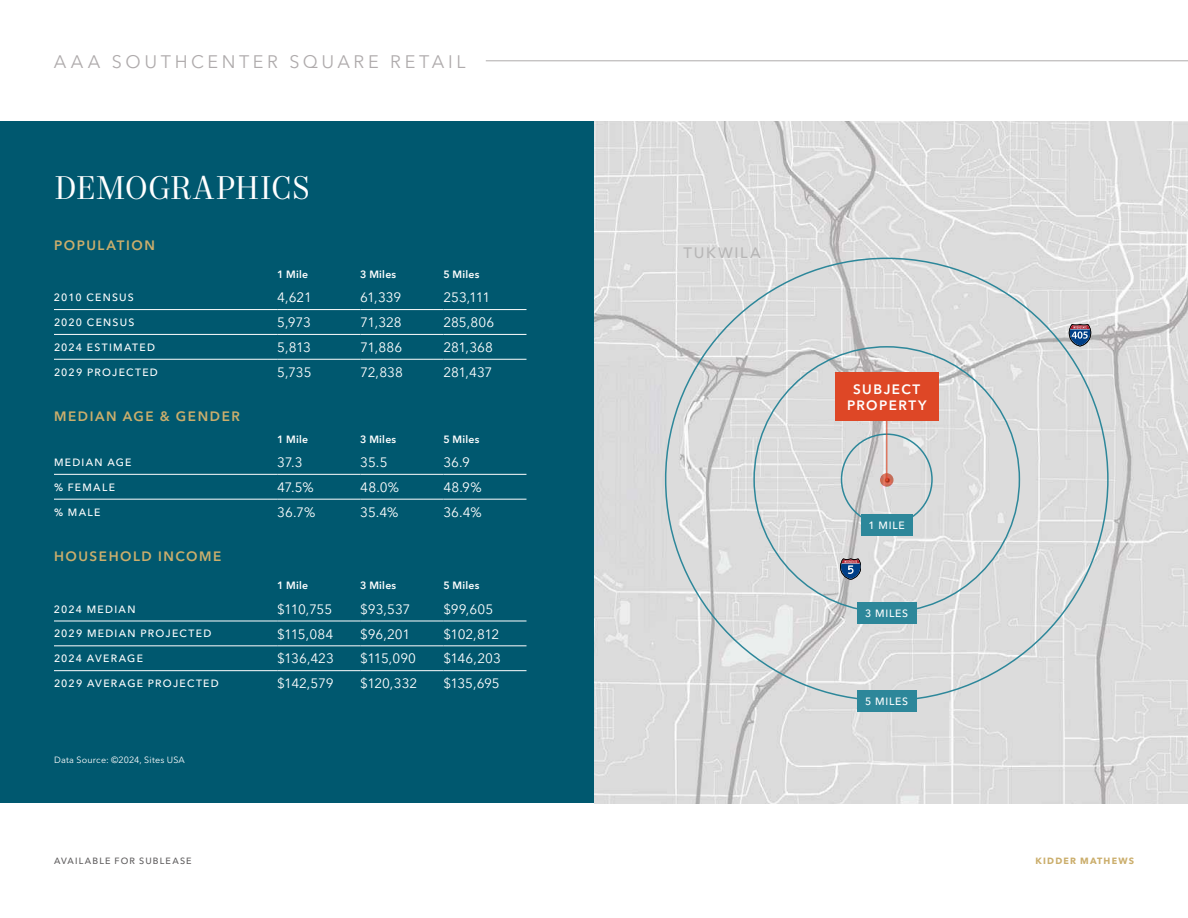
<style>
.page{position:relative;width:1188px;height:918px;background:#fff}
.page>*{position:absolute;margin:0;border:0;box-sizing:border-box;transform-origin:0 0}
.t1{font:33px "Mort Modern 08";color:#fff}
.t2{font:18px "Avenir Next LT Pro";letter-spacing:.2em;color:#afabac}
.t3{font:500 15px "Avenir Next LT Pro";letter-spacing:.11em;color:#b7b6b6}
.t4{font:13.5px "Avenir Next LT Pro";letter-spacing:-.01em;color:#fff}
.t5{font:600 13.5px "Avenir Next LT Pro";letter-spacing:.115em;color:#cbae6c}
.t6{font:600 13.5px/16.5px "Avenir Next LT Pro";letter-spacing:.105em;color:#fff;text-align:center}
.t7{font:500 10.5px "Avenir Next LT Pro";letter-spacing:.115em;color:#fff}
.t8{font:600 10.5px "Avenir Next LT Pro";letter-spacing:.025em;color:#fff}
.t9{font:9px "Avenir Next LT Pro";letter-spacing:.025em;color:#fff}
.t10{font:500 9px "Avenir Next LT Pro";letter-spacing:.13em;color:#5f5d5e}
.t11{font:700 9px "Avenir Next LT Pro";letter-spacing:.13em;color:#cbae6c}
</style>
<div class="page">
<div style="left:0;top:122px;width:594px;height:681px;background:#00586f"></div>
<img style="left:594px;top:122px;width:594px;height:681px">
<div style="left:841px;top:433px;width:92px;height:92px;border:2px solid #2d879a;border-radius:50%"></div>
<div style="left:861px;top:515px;width:52px;height:21px;background:#2d879a"></div>
<div style="left:857px;top:602px;width:59px;height:22px;background:#2d879a"></div>
<div style="left:857px;top:691px;width:59px;height:21px;background:#2d879a"></div>
<svg style="left:880px;top:473px;width:14px;height:14px"></svg>
<hr style="left:886px;top:413px;width:1px;height:67px;background:#de4726">
<div style="left:835px;top:373px;width:103px;height:48px;background:#de4726"></div>
<svg style="left:841px;top:559px;width:20px;height:20px"></svg>
<svg style="left:1069px;top:325px;width:22px;height:21px"></svg>
<hr style="left:54px;top:309px;width:223px;height:1px;background:#fff">
<hr style="left:277px;top:309px;width:83px;height:1px;background:#fff">
<hr style="left:360px;top:309px;width:83px;height:1px;background:#fff">
<hr style="left:443px;top:309px;width:84px;height:1px;background:#fff">
<hr style="left:54px;top:334px;width:223px;height:1px;background:#fff">
<hr style="left:277px;top:334px;width:83px;height:1px;background:#fff">
<hr style="left:360px;top:334px;width:83px;height:1px;background:#fff">
<hr style="left:443px;top:334px;width:84px;height:1px;background:#fff">
<hr style="left:54px;top:359px;width:223px;height:1px;background:#fff">
<hr style="left:277px;top:359px;width:83px;height:1px;background:#fff">
<hr style="left:360px;top:359px;width:83px;height:1px;background:#fff">
<hr style="left:443px;top:359px;width:84px;height:1px;background:#fff">
<hr style="left:54px;top:621px;width:223px;height:1px;background:#fff">
<hr style="left:277px;top:621px;width:83px;height:1px;background:#fff">
<hr style="left:360px;top:621px;width:83px;height:1px;background:#fff">
<hr style="left:443px;top:621px;width:84px;height:1px;background:#fff">
<hr style="left:54px;top:646px;width:223px;height:1px;background:#fff">
<hr style="left:277px;top:646px;width:83px;height:1px;background:#fff">
<hr style="left:360px;top:646px;width:83px;height:1px;background:#fff">
<hr style="left:443px;top:646px;width:84px;height:1px;background:#fff">
<hr style="left:54px;top:670px;width:223px;height:1px;background:#fff">
<hr style="left:277px;top:670px;width:83px;height:1px;background:#fff">
<hr style="left:360px;top:670px;width:83px;height:1px;background:#fff">
<hr style="left:443px;top:670px;width:84px;height:1px;background:#fff">
<hr style="left:54px;top:474px;width:223px;height:1px;background:#fff">
<hr style="left:277px;top:474px;width:83px;height:1px;background:#fff">
<hr style="left:360px;top:474px;width:83px;height:1px;background:#fff">
<hr style="left:443px;top:474px;width:83px;height:1px;background:#fff">
<hr style="left:54px;top:499px;width:223px;height:1px;background:#fff">
<hr style="left:277px;top:499px;width:83px;height:1px;background:#fff">
<hr style="left:360px;top:499px;width:83px;height:1px;background:#fff">
<hr style="left:443px;top:499px;width:83px;height:1px;background:#fff">
<hr style="left:486px;top:61px;width:702px;height:1px;background:#afabac">
<h2 class="t2" style="left:54px;top:51px;width:413px">AAA SOUTHCENTER SQUARE RETAIL</h2>
<h1 class="t1" style="left:54px;top:168px;width:258px">DEMOGRAPHICS</h1>
<p class="t5" style="left:54px;top:237px;width:102px">POPULATION</p>
<p class="t8" style="left:277px;top:268px;width:33px">1 Mile</p>
<p class="t8" style="left:360px;top:268px;width:37px">3 Miles</p>
<p class="t8" style="left:443px;top:268px;width:37px">5 Miles</p>
<p class="t7" style="left:54px;top:291px;width:81px">2010 CENSUS</p>
<p class="t4" style="left:277px;top:290px;width:36px">4,621</p>
<p class="t4" style="left:360px;top:290px;width:43px">61,339</p>
<p class="t4" style="left:443px;top:290px;width:48px">253,111</p>
<p class="t7" style="left:54px;top:316px;width:82px">2020 CENSUS</p>
<p class="t4" style="left:277px;top:314px;width:35px">5,973</p>
<p class="t4" style="left:360px;top:314px;width:43px">71,328</p>
<p class="t4" style="left:443px;top:314px;width:52px">285,806</p>
<p class="t7" style="left:54px;top:341px;width:103px">2024 ESTIMATED</p>
<p class="t4" style="left:277px;top:339px;width:35px">5,813</p>
<p class="t4" style="left:360px;top:339px;width:43px">71,886</p>
<p class="t4" style="left:443px;top:339px;width:51px">281,368</p>
<p class="t7" style="left:54px;top:366px;width:105px">2029 PROJECTED</p>
<p class="t4" style="left:277px;top:364px;width:36px">5,735</p>
<p class="t4" style="left:360px;top:364px;width:44px">72,838</p>
<p class="t4" style="left:443px;top:364px;width:51px">281,437</p>
<p class="t5" style="left:54px;top:408px;width:187px">MEDIAN AGE &amp; GENDER</p>
<p class="t8" style="left:277px;top:433px;width:33px">1 Mile</p>
<p class="t8" style="left:360px;top:433px;width:37px">3 Miles</p>
<p class="t8" style="left:443px;top:433px;width:37px">5 Miles</p>
<p class="t7" style="left:54px;top:456px;width:79px">MEDIAN AGE</p>
<p class="t4" style="left:277px;top:454px;width:27px">37.3</p>
<p class="t4" style="left:360px;top:454px;width:29px">35.5</p>
<p class="t4" style="left:443px;top:454px;width:28px">36.9</p>
<p class="t7" style="left:54px;top:481px;width:63px">% FEMALE</p>
<p class="t4" style="left:277px;top:479px;width:38px">47.5%</p>
<p class="t4" style="left:360px;top:479px;width:40px">48.0%</p>
<p class="t4" style="left:443px;top:479px;width:40px">48.9%</p>
<p class="t7" style="left:54px;top:506px;width:48px">% MALE</p>
<p class="t4" style="left:277px;top:504px;width:40px">36.7%</p>
<p class="t4" style="left:360px;top:504px;width:40px">35.4%</p>
<p class="t4" style="left:443px;top:504px;width:40px">36.4%</p>
<p class="t5" style="left:54px;top:548px;width:169px">HOUSEHOLD INCOME</p>
<p class="t8" style="left:277px;top:579px;width:33px">1 Mile</p>
<p class="t8" style="left:360px;top:579px;width:37px">3 Miles</p>
<p class="t8" style="left:443px;top:579px;width:37px">5 Miles</p>
<p class="t7" style="left:54px;top:603px;width:83px">2024 MEDIAN</p>
<p class="t4" style="left:277px;top:601px;width:57px">$110,755</p>
<p class="t4" style="left:360px;top:601px;width:52px">$93,537</p>
<p class="t4" style="left:443px;top:601px;width:51px">$99,605</p>
<p class="t7" style="left:54px;top:627px;width:159px">2029 MEDIAN PROJECTED</p>
<p class="t4" style="left:277px;top:626px;width:58px">$115,084</p>
<p class="t4" style="left:360px;top:626px;width:51px">$96,201</p>
<p class="t4" style="left:443px;top:626px;width:57px">$102,812</p>
<p class="t7" style="left:54px;top:652px;width:90px">2024 AVERAGE</p>
<p class="t4" style="left:277px;top:651px;width:58px">$136,423</p>
<p class="t4" style="left:360px;top:651px;width:57px">$115,090</p>
<p class="t4" style="left:443px;top:651px;width:59px">$146,203</p>
<p class="t7" style="left:54px;top:677px;width:166px">2029 AVERAGE PROJECTED</p>
<p class="t4" style="left:277px;top:675px;width:58px">$142,579</p>
<p class="t4" style="left:360px;top:675px;width:58px">$120,332</p>
<p class="t4" style="left:443px;top:675px;width:58px">$135,695</p>
<p class="t9" style="left:54px;top:754px;width:132px">Data Source: ©2024, Sites USA</p>
<p class="t3" style="left:683px;top:243px;width:79px">TUKWILA</p>
<p class="t6" style="left:847px;top:380px;width:81px">SUBJECT<br>PROPERTY</p>
<p class="t7" style="left:869px;top:519px;width:38px">1 MILE</p>
<p class="t7" style="left:865px;top:607px;width:45px">3 MILES</p>
<p class="t7" style="left:865px;top:695px;width:45px">5 MILES</p>
<p class="t10" style="left:54px;top:855px;width:139px">AVAILABLE FOR SUBLEASE</p>
<p class="t11" style="left:1036px;top:855px;width:100px">KIDDER MATHEWS</p>
</div>
